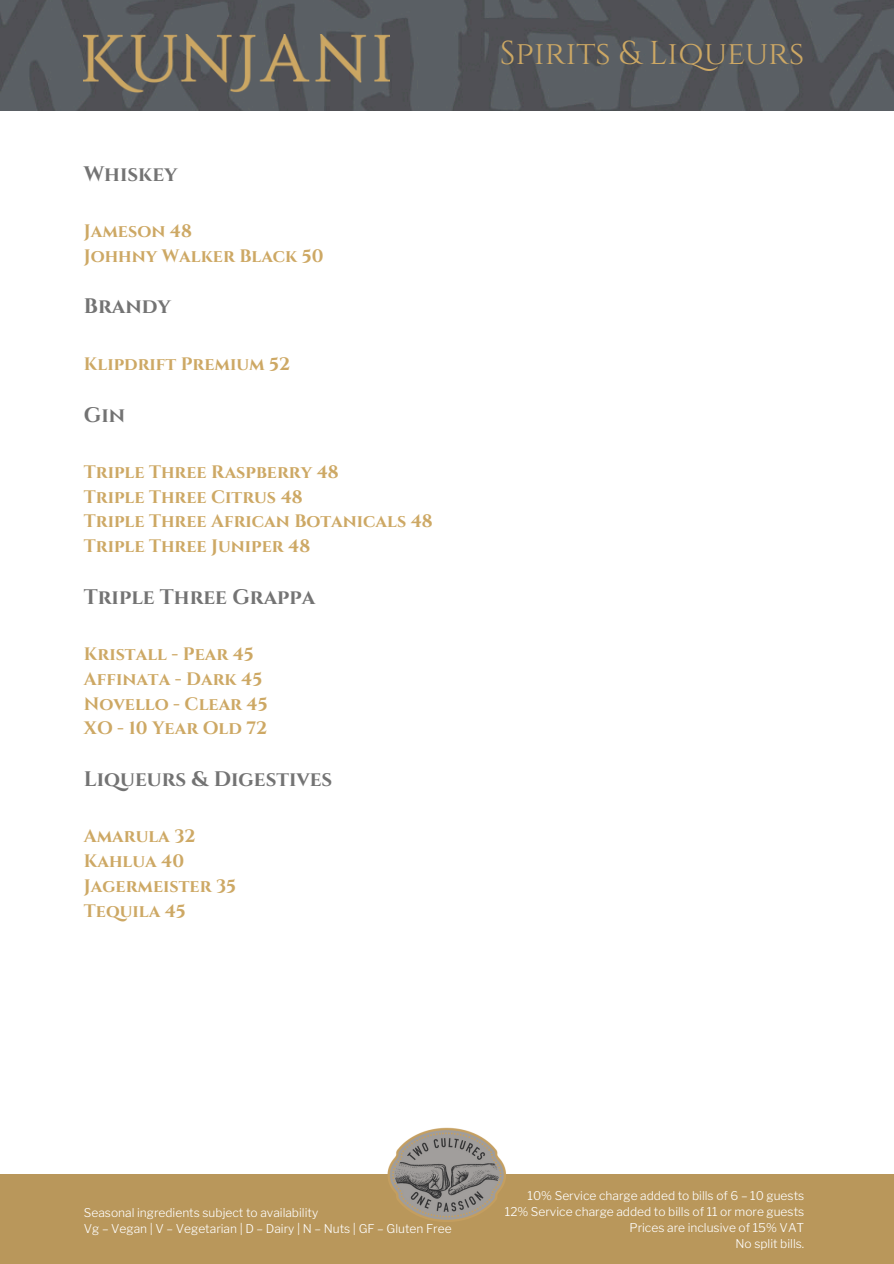
<style>
.page{position:relative;width:894px;height:1264px;background:#fff}
.page>*{position:absolute;margin:0;border:0;box-sizing:border-box;transform-origin:0 0}
.t1{font:33px "Cinzel";color:#cda864}
.t2{font:700 21px "Cinzel";color:#737373}
.t3{font:700 18px/24.8px "Cinzel";color:#cda864}
.t4{font:300 12px "Libre Franklin";color:#fff}
</style>
<div class="page">
<div style="left:0;top:1174px;width:893px;height:89px;background:#b9975b"></div>
<img style="left:387px;top:1127px;width:119px;height:95px">
<img style="left:0;top:0;width:893px;height:110px">
<img style="left:84px;top:34px;width:305px;height:59px">
<h3 class="t2" style="left:84px;top:160px;width:95px">Whiskey</h3>
<h2 class="t3" style="left:84px;top:219px;width:241px">Jameson 48<br>Johhny Walker Black 50</h2>
<h3 class="t2" style="left:84px;top:293px;width:88px">Brandy</h3>
<p class="t3" style="left:84px;top:352px;width:208px">Klipdrift Premium 52</p>
<p class="t2" style="left:84px;top:401px;width:43px">Gin</p>
<p class="t3" style="left:84px;top:460px;width:350px">Triple Three Raspberry 48<br>Triple Three Citrus 48<br>Triple Three African Botanicals 48<br>Triple Three Juniper 48</p>
<p class="t2" style="left:84px;top:583px;width:233px">Triple Three Grappa</p>
<p class="t3" style="left:84px;top:642px;width:185px">Kristall - Pear 45<br>Affinata - Dark 45<br>Novello - Clear 45<br>XO - 10 Year Old 72</p>
<p class="t2" style="left:84px;top:765px;width:250px">Liqueurs &amp; Digestives</p>
<p class="t3" style="left:84px;top:824px;width:154px">Amarula 32<br>Kahlua 40<br>Jagermeister 35<br>Tequila 45</p>
<h2 class="t1" style="left:499px;top:32px;width:306px">Spirits &amp; Liqueurs</h2>
<h3 class="t4" style="left:84px;top:1205px;width:236px">Seasonal ingredients subject to availability</h3>
<h2 class="t4" style="left:84px;top:1221px;width:369px">Vg – Vegan | V – Vegetarian | D – Dairy | N – Nuts | GF – Gluten Free</h2>
<h3 class="t4" style="left:527px;top:1187px;width:278px">10% Service charge added to bills of 6 – 10 guests</h3>
<h2 class="t4" style="left:504px;top:1203px;width:301px">12% Service charge added to bills of 11 or more guests</h2>
<h3 class="t4" style="left:629px;top:1219px;width:176px">Prices are inclusive of 15% VAT</h3>
<h2 class="t4" style="left:735px;top:1235px;width:70px">No split bills.</h2>
</div>
